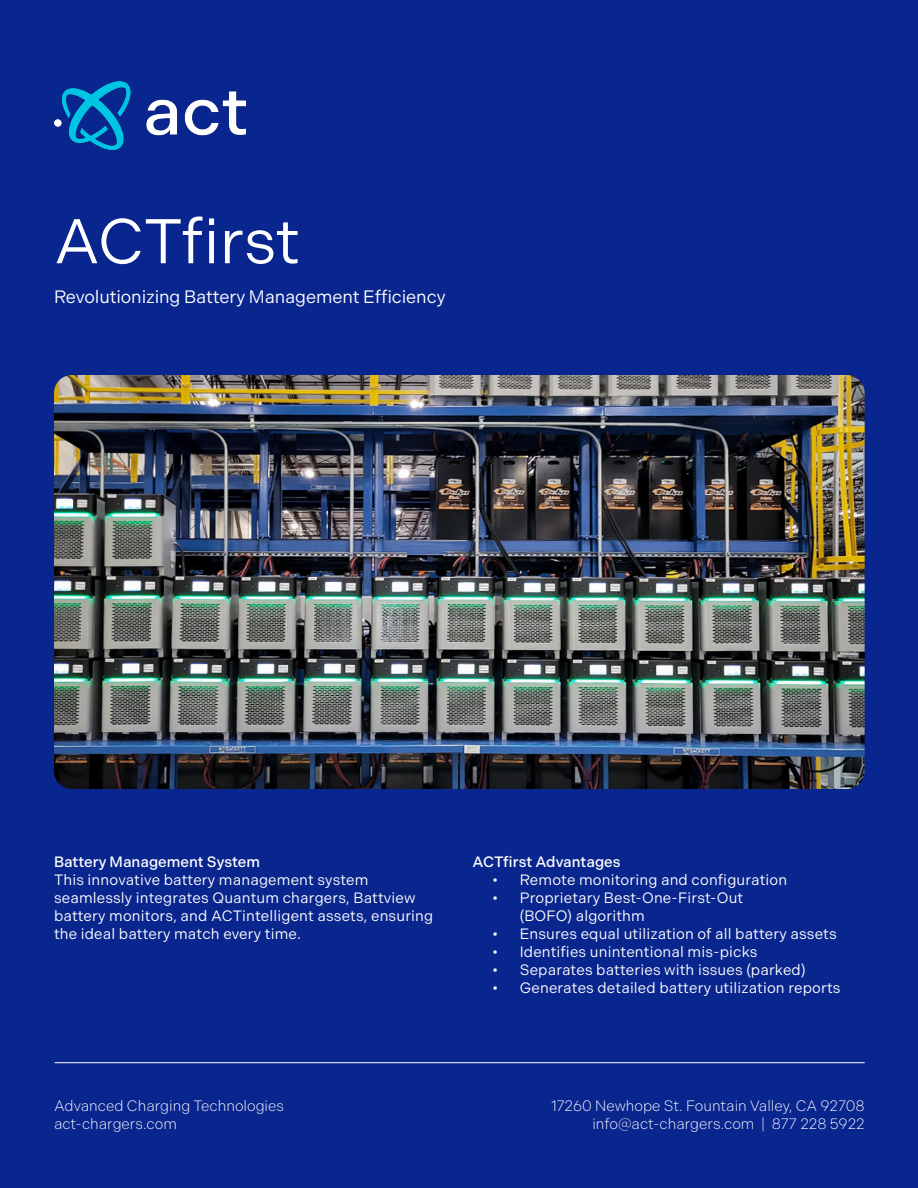
<style>
.page{position:relative;width:918px;height:1188px;background:#09258e}
.page>*{position:absolute;margin:0;border:0;box-sizing:border-box;transform-origin:0 0}
.t1{font:63px "Indivisible";letter-spacing:-.01em;color:#fff}
.Body{font:18px "Indivisible";letter-spacing:-.005em;color:#fff}
.Body-2{font:15px/18px "Indivisible";letter-spacing:.01em;color:#fff}
.Body-3{font:300 15px "Indivisible";color:#fff}
.Paragraph_Style_1{font:300 15px "Indivisible";color:#fff}
.Body-4{font:500 15px "Indivisible";color:#fff}
</style>
<div class="page">
<img style="left:54px;top:81px;width:191px;height:69px">
<hr style="left:55px;top:1062px;width:809px;height:1px;background:#fff">
<img style="left:54px;top:375px;width:811px;height:414px">
<p class="t1" style="left:54px;top:205px;width:247px">ACTfirst</p>
<p class="Body" style="left:54px;top:286px;width:393px">Revolutionizing Battery Management Efficiency</p>
<p class="Body-4" style="left:54px;top:853px;width:208px">Battery Management System</p>
<p class="Body-2" style="left:54px;top:871px;width:381px">This innovative battery management system seamlessly integrates Quantum chargers, Battview battery monitors, and ACTintelligent assets, ensuring the ideal battery match every time.</p>
<p class="Body-4" style="left:472px;top:853px;width:150px">ACTfirst Advantages</p>
<p class="Body-2" style="left:493px;top:871px;width:296px">• Remote monitoring and configuration</p>
<p class="Body-2" style="left:520px;top:889px;width:225px;text-indent:-27px">• Proprietary Best-One-First-Out (BOFO) algorithm</p>
<p class="Body-2" style="left:493px;top:925px;width:346px">• Ensures equal utilization of all battery assets</p>
<p class="Body-2" style="left:493px;top:943px;width:266px">• Identifies unintentional mis-picks</p>
<p class="Body-2" style="left:493px;top:961px;width:314px">• Separates batteries with issues (parked)</p>
<p class="Body-2" style="left:493px;top:979px;width:349px">• Generates detailed battery utilization reports</p>
<p class="Paragraph_Style_1" style="left:54px;top:1097px;width:232px">Advanced Charging Technologies</p>
<p class="Paragraph_Style_1" style="left:54px;top:1115px;width:124px">act-chargers.com</p>
<p class="Body-3" style="left:551px;top:1097px;width:315px">17260 Newhope St. Fountain Valley, CA 92708</p>
<p class="Body-3" style="left:592px;top:1115px;width:274px">info@act-chargers.com | 877 228 5922</p>
</div>
